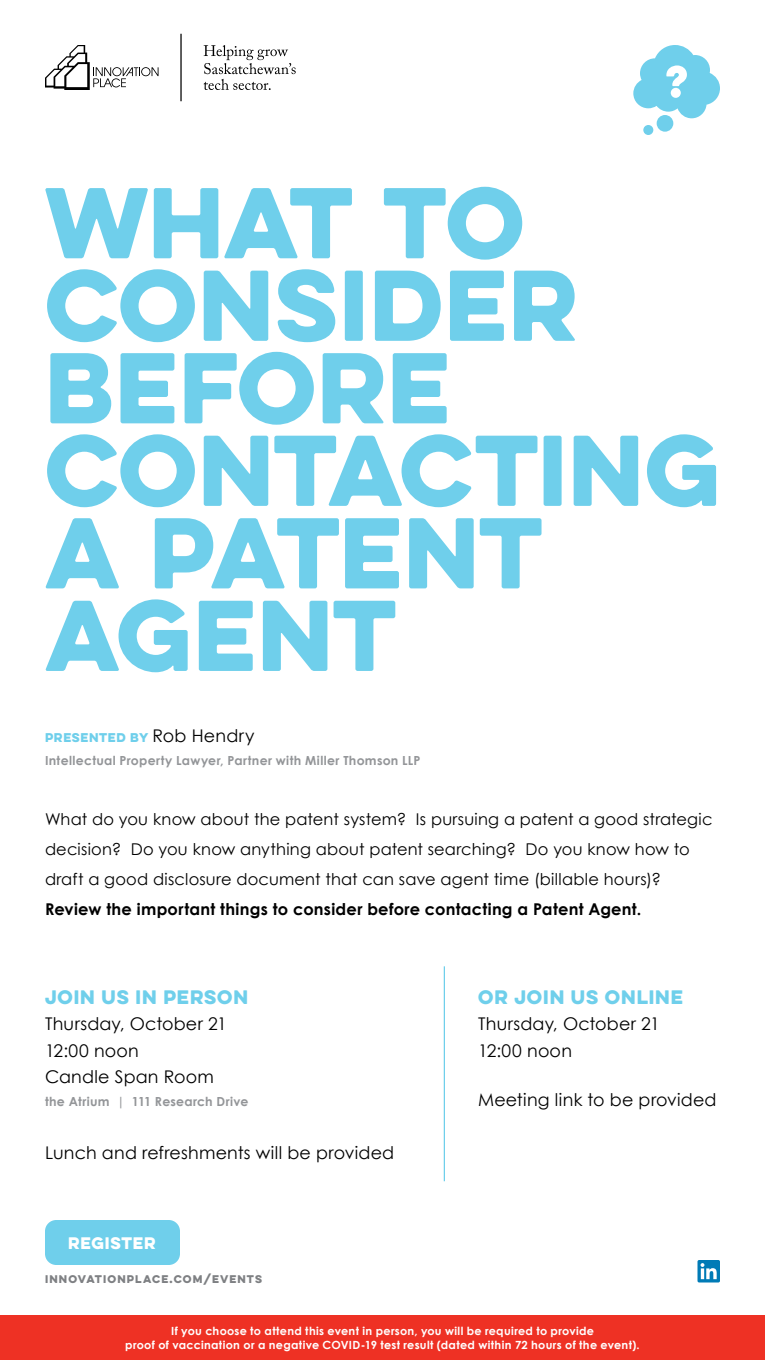
<style>
.page{position:relative;width:765px;height:1360px;background:#fff}
.page>*{position:absolute;margin:0;border:0;box-sizing:border-box;transform-origin:0 0}
.t1{font:90px/82.5px "Eveleth Clean";letter-spacing:.005em;color:#6fcfeb}
.t2{font:17.5px/26.2px "Century Gothic";letter-spacing:.01em;color:#000}
.t3{font:17.5px "Eveleth Clean";letter-spacing:.05em;color:#6fcfeb}
.t4{font:16.25px/30px "Century Gothic";letter-spacing:.01em;color:#000}
.t5{font:700 16.25px "Century Gothic";letter-spacing:.015em;color:#000}
.t6{font:15px "Eveleth Clean";letter-spacing:.05em;color:#fff}
.t7{font:700 12.5px "Century Gothic";letter-spacing:.025em;color:#939598}
.t8{font:11.38px "Eveleth Clean";letter-spacing:.06em;color:#6fcfeb}
.t9{font:700 11.25px/13.8px "Century Gothic";letter-spacing:.025em;color:#fff;text-align:center}
.t10{font:10px "Eveleth Clean";letter-spacing:.115em;color:#7e8083}
.s1{font-family:"Century Gothic";font-size:17.5px;color:#000}
</style>
<div class="page">
<svg style="left:45px;top:45px;width:114px;height:45px"></svg>
<hr style="left:180px;top:34px;width:2px;height:67px;background:#000">
<svg style="left:204px;top:45px;width:92px;height:45px"></svg>
<hr style="left:444px;top:966px;width:1px;height:215px;background:#6fcfeb">
<div style="left:45px;top:1220px;width:135px;height:45px;background:#6fcfeb;border-radius:11px"></div>
<div style="left:698px;top:1260px;width:22px;height:23px;background:#007bb6;border-radius:2px"></div>
<svg style="left:701px;top:1263px;width:16px;height:16px"></svg>
<div style="left:0;top:1315px;width:765px;height:45px;background:#ee3124"></div>
<div style="left:657px;top:115px;width:16px;height:17px;background:#6fcfeb;border-radius:50%"></div>
<div style="left:643px;top:125px;width:10px;height:10px;background:#6fcfeb;border-radius:50%"></div>
<svg style="left:633px;top:45px;width:87px;height:73px"></svg>
<h1 class="t1" style="left:45px;top:179px;width:676px">WHAT TO<br>CONSIDER<br>BEFORE<br>CONTACTING<br>A PATENT<br>AGENT</h1>
<p class="t8" style="left:45px;top:729px;width:211px">PRESENTED BY <span class="s1">Rob Hendry</span></p>
<p class="t7" style="left:45px;top:753px;width:377px">Intellectual Property Lawyer, Partner with Miller Thomson LLP</p>
<p class="t4" style="left:45px;top:804px;width:669px">What do you know about the patent system? Is pursuing a patent a good strategic decision? Do you know anything about patent searching? Do you know how to draft a good disclosure document that can save agent time (billable hours)?</p>
<p class="t5" style="left:45px;top:899px;width:598px">Review the important things to consider before contacting a Patent Agent.</p>
<p class="t3" style="left:45px;top:984px;width:205px">JOIN US IN PERSON</p>
<p class="t2" style="left:45px;top:1011px;width:183px">Thursday, October 21<br>12:00 noon<br>Candle Span Room</p>
<p class="t7" style="left:45px;top:1094px;width:205px">the Atrium | 111 Research Drive</p>
<p class="t2" style="left:45px;top:1139px;width:351px">Lunch and refreshments will be provided</p>
<p class="t6" style="left:68px;top:1232px;width:89px">REGISTER</p>
<p class="t10" style="left:45px;top:1271px;width:219px">INNOVATIONPLACE.COM/EVENTS</p>
<p class="t3" style="left:478px;top:984px;width:206px">OR JOIN US ONLINE</p>
<p class="t2" style="left:478px;top:1011px;width:183px">Thursday, October 21<br>12:00 noon</p>
<p class="t2" style="left:478px;top:1087px;width:240px">Meeting link to be provided</p>
<p class="t9" style="left:125px;top:1324px;width:516px">If you choose to attend this event in person, you will be required to provide<br>proof of vaccination or a negative COVID-19 test result (dated within 72 hours of the event).</p>
</div>
